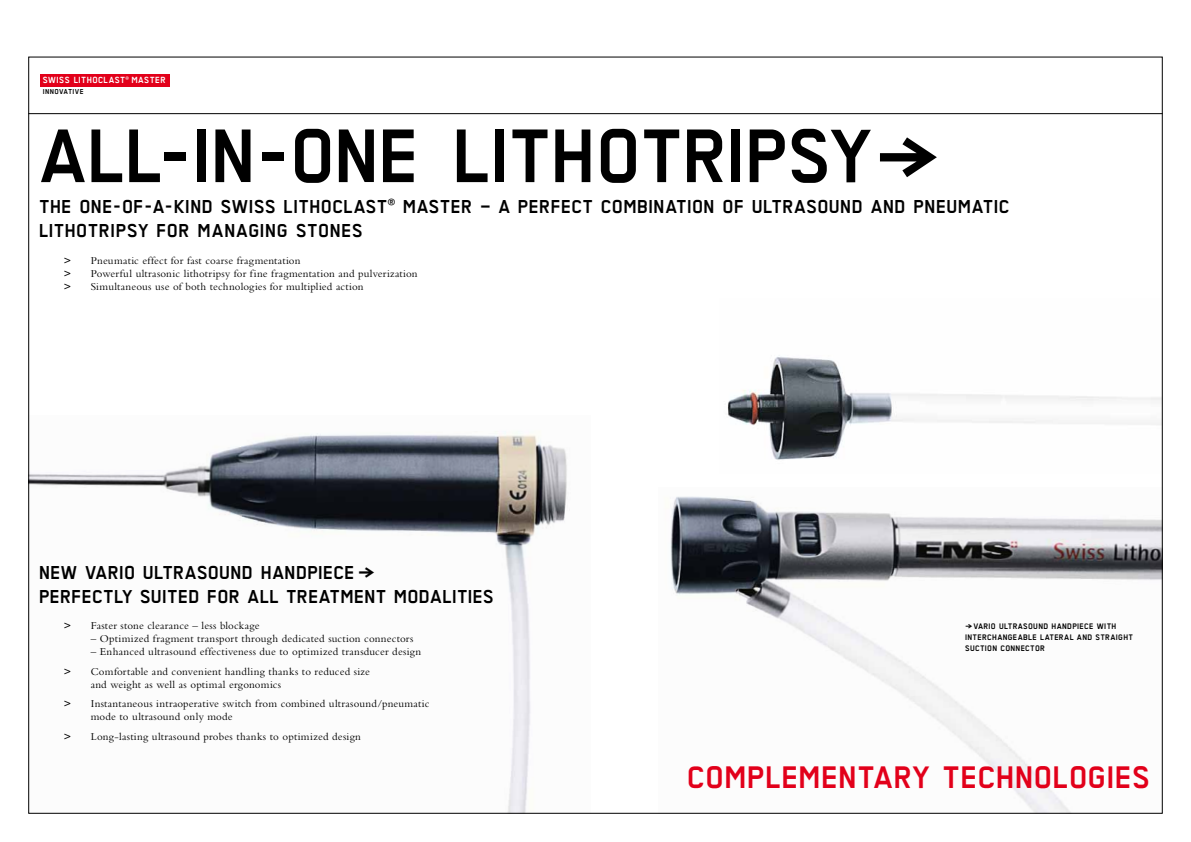
<style>
.page{position:relative;width:1191px;height:842px;background:#fff}
.page>*{position:absolute;margin:0;border:0;box-sizing:border-box;transform-origin:0 0}
.t1{font:700 85px "TRANS";letter-spacing:-.025em;color:#000}
.t2{font:700 35px "TRANS";letter-spacing:-.02em;color:#e2001a}
.t3{font:700 21px/24px "TRANS";letter-spacing:-.005em;color:#000}
.t4{font:11px/19.5px "Bembo";letter-spacing:.02em;color:#000}
.t5{font:700 10px "TRANS";letter-spacing:.015em;color:#fff}
.t6{font:700 9px/11px "TRANS";letter-spacing:.02em;color:#000}
.t7{font:700 8px "TRANS";letter-spacing:.03em;color:#000}
.s1{font-size:80px}
.s2{font-weight:800}
</style>
<div class="page">
<div style="left:40px;top:74px;width:129px;height:12px;background:#e2001a"></div>
<img style="left:728px;top:356px;width:432px;height:104px">
<img style="left:670px;top:496px;width:490px;height:316px">
<img style="left:30px;top:431px;width:537px;height:381px">
<hr style="left:28px;top:113px;width:1134px;height:1px;background:#000">
<p class="t5" style="left:43px;top:75px;width:125px">SWISS LITHOCLAST <sup>®</sup> MASTER</p>
<p class="t7" style="left:43px;top:88px;width:41px">INNOVATIVE</p>
<h1 class="t1" style="left:42px;top:111px;width:901px">ALL-IN -ONE LITHOTRIPSY<span class="s1">}</span></h1>
<h3 class="t3" style="left:40px;top:195px;width:205px">THE ONE -OF-A-KIND SWISS</h3>
<h3 class="t3" style="left:284px;top:195px;width:718px">LITHOCLAST<sup>®</sup> MASTER – A PERFECT COMBINATION OF ULTRASOUND AND PNEUMATIC</h3>
<h3 class="t3" style="left:40px;top:219px;width:220px">LITHOTRIPSY FOR MANAGING</h3>
<h3 class="t3" style="left:297px;top:219px;width:45px">STONES</h3>
<p class="t4" style="left:64px;top:254px;width:355px;line-height:13px"><span class="s2">&gt;</span> Pneumatic effect for fast coarse fragmentation<br><span class="s2">&gt;</span> Powerful ultrasonic lithotripsy for fine fragmentation and pulverization <span class="s2">&gt;</span> Simultaneous use of both technologies for multiplied action</p>
<h3 class="t3" style="left:40px;top:561px;width:287px">NEW VARIO ULTRASOUND HANDPIECE</h3>
<h3 class="t3" style="left:40px;top:561px;width:438px;text-indent:319px">}<br>PERFECTLY SUITED FOR ALL TREATMENT MODALITIES</h3>
<p class="t4" style="left:64px;top:616px;width:197px"><span class="s2">&gt;</span> Faster stone clearance – less blockage</p>
<p class="t4" style="left:91px;top:629px;width:324px">– Optimized fragment transport through dedicated suction connectors</p>
<p class="t4" style="left:64px;top:642px;width:359px;text-indent:27px">– Enhanced ultrasound effectiveness due to optimized transducer design <span class="s2">&gt;</span> Comfortable and convenient handling thanks to reduced size</p>
<p class="t4" style="left:64px;top:674px;width:367px;text-indent:27px">and weight as well as optimal ergonomics<br><span class="s2">&gt;</span> Instantaneous intraoperative switch from combined ultrasound/pneumatic</p>
<p class="t4" style="left:64px;top:707px;width:299px;text-indent:27px">mode to ultrasound only mode<br><span class="s2">&gt;</span> Long-lasting ultrasound probes thanks to optimized design</p>
<p class="t6" style="left:965px;top:621px;width:117px">} VARIO ULTRASOUND HANDPIECE</p>
<p class="t6" style="left:965px;top:621px;width:169px;text-indent:132px">WITH<br>INTERCHANGEABLE LATERAL AND STRAIGHT<br>SUCTION CONNEC</p>
<p class="t6" style="left:1030px;top:643px;width:14px">TOR</p>
<h2 class="t2" style="left:688px;top:758px;width:465px">COMPLEMENTARY TECHNOLOGIES</h2>
</div>
